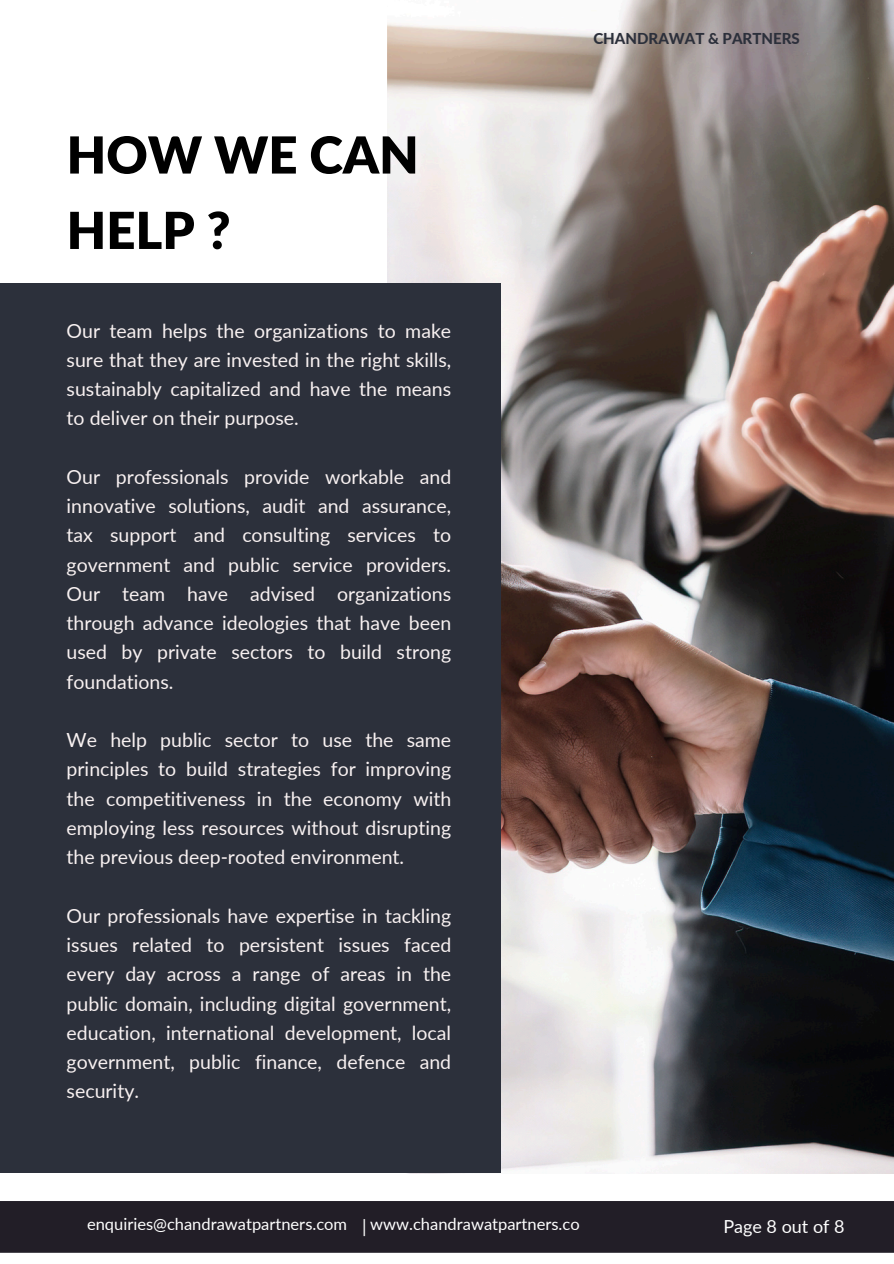
<style>
.page{position:relative;width:894px;height:1264px;background:#fff}
.page>*{position:absolute;margin:0;border:0;box-sizing:border-box;transform-origin:0 0}
.t1{font:900 51px/75.3px "Lato";color:#000}
.t2{font:19.5px/29.2px "Lato";color:#f8f1f1;text-align:justify}
.t3{font:18px "Lato";color:#fff}
.t4{font:16.5px "Lato";color:#fff}
.t5{font:800 15px "Lato";color:#2c303b}
</style>
<div class="page">
<img style="left:387px;top:0;width:506px;height:1173px">
<div style="left:0;top:283px;width:500px;height:890px;background:#2c303b"></div>
<div style="left:0;top:1200px;width:893px;height:52px;background:#221e27"></div>
<h3 class="t1" style="left:67px;top:116px;width:353px">HOW WE CAN<br>HELP ?</h3>
<h1 class="t2" style="left:67px;top:315px;width:386px">Our team helps the organizations to make sure that they are invested in the right skills, sustainably capitalized and have the means to deliver on their purpose.</h1>
<h2 class="t2" style="left:67px;top:461px;width:386px">Our professionals provide workable and innovative solutions, audit and assurance, tax support and consulting services to government and public service providers.<br>Our team have advised organizations through advance ideologies that have been used by private sectors to build strong foundations.</h2>
<h2 class="t2" style="left:67px;top:725px;width:386px">We help public sector to use the same principles to build strategies for improving the competitiveness in the economy with employing less resources without disrupting the previous deep-rooted environment.</h2>
<h2 class="t2" style="left:67px;top:900px;width:386px">Our professionals have expertise in tackling issues related to persistent issues faced every day across a range of areas in the public domain, including digital government, education, international development, local government, public finance, defence and security.</h2>
<h2 class="t5" style="left:593px;top:30px;width:208px">CHANDRAWAT &amp; PARTNERS</h2>
<h2 class="t4" style="left:87px;top:1214px;width:261px">enquiries@chandrawatpartners.com</h2>
<p class="t4" style="left:370px;top:1214px;width:211px">www.chandrawatpartners.co</p>
<h2 class="t3" style="left:723px;top:1214px;width:123px">Page 8 out of 8</h2>
<p class="t3" style="left:87px;top:1214px;width:513px">enquiries@chandrawatpartners.co | www.chandrawatpartners.co</p>
<p class="t3" style="left:746px;top:1214px;width:108px">Page 1 out of</p>
</div>
